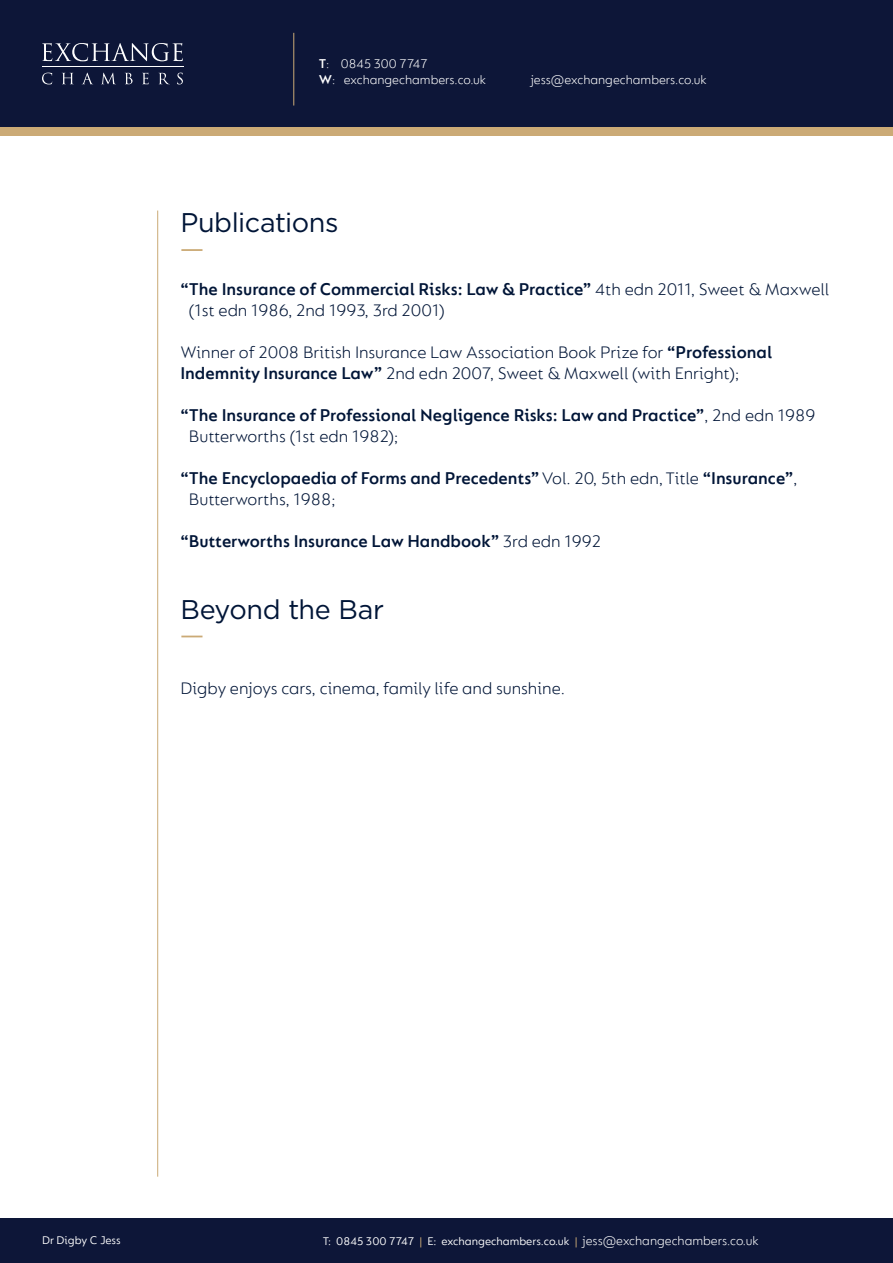
<style>
.page{position:relative;width:893px;height:1263px;background:#fff}
.page>*{position:absolute;margin:0;border:0;box-sizing:border-box;transform-origin:0 0}
.t1{font:27px "Gotham";letter-spacing:-.015em;color:#001537}
.t2{font:300 18px/21px "FS Lucas";color:#001537}
.t3{font:600 18px/21px "FS Lucas";color:#001537}
.t4{font:300 13.5px/16.2px "FS Lucas";color:#fff}
.t5{font:12px "FS Lucas";color:#fff}
.s1{font-weight:600}
.s2{font-weight:300}
.s3{color:#cbaa76}
.s4{font-weight:300;font-size:13.5px}
</style>
<div class="page">
<div style="left:0;top:64px;width:893px;height:72px;background:#cbaa76"></div>
<div style="left:0;top:0;width:893px;height:127px;background:#0d1638"></div>
<div style="left:0;top:1219px;width:893px;height:44px;background:#0d1638"></div>
<hr style="left:42px;top:67px;width:142px;height:1px;background:#fff">
<svg style="left:42px;top:43px;width:141px;height:18px"></svg>
<svg style="left:42px;top:73px;width:10px;height:11px"></svg>
<svg style="left:62px;top:73px;width:11px;height:11px"></svg>
<svg style="left:82px;top:73px;width:11px;height:11px"></svg>
<svg style="left:102px;top:73px;width:13px;height:11px"></svg>
<svg style="left:125px;top:73px;width:8px;height:11px"></svg>
<svg style="left:142px;top:73px;width:7px;height:11px"></svg>
<svg style="left:159px;top:73px;width:10px;height:11px"></svg>
<svg style="left:177px;top:73px;width:6px;height:11px"></svg>
<hr style="left:293px;top:33px;width:1px;height:73px;background:#cbaa76">
<hr style="left:157px;top:211px;width:1px;height:966px;background:#cbaa76">
<hr style="left:181px;top:249px;width:21px;height:2px;background:#cbaa76">
<svg style="left:181px;top:636px;width:21px;height:1px"></svg>
<p class="t4" style="left:319px;top:55px;width:169px"><span class="s1">T</span>: 0845 300 7747<br><span class="s1">W</span>: exchangechambers.co.uk</p>
<p class="t4" style="left:531px;top:71px;width:177px">jess@exchangechambers.co.uk</p>
<p class="t1" style="left:180px;top:205px;width:160px">Publications</p>
<p class="t2" style="left:189px;top:278px;width:642px;text-indent:-8px"><span class="s1">“The Insurance of Commercial Risks: Law &amp; Practice”</span> 4th edn 2011, Sweet &amp; Maxwell (1st edn 1986, 2nd 1993, 3rd 2001)</p>
<p class="t2" style="left:180px;top:341px;width:593px">Winner of 2008 British Insurance Law Association Book Prize for <span class="s1">“Professional<br>Indemnity Insurance Law”</span> 2nd edn 2007, Sweet &amp; Maxwell (with Enright);</p>
<p class="t3" style="left:189px;top:404px;width:628px;text-indent:-8px">“The Insurance of Professional Negligence Risks: Law and Practice”<span class="s2">, 2nd edn 1989<br>Butterworths (1st edn 1982);</span></p>
<p class="t3" style="left:189px;top:467px;width:610px;text-indent:-8px">“The Encyclopaedia of Forms and Precedents” <span class="s2">Vol. 20, 5th edn, Title</span> “Insurance”<span class="s2">,<br>Butterworths, 1988;</span></p>
<p class="t3" style="left:180px;top:530px;width:422px">“Butterworths Insurance Law Handbook” <span class="s2">3rd edn 1992</span></p>
<p class="t1" style="left:180px;top:592px;width:205px">Beyond the Bar</p>
<p class="t2" style="left:180px;top:677px;width:386px">Digby enjoys cars, cinema, family life and sunshine.</p>
<p class="t5" style="left:42px;top:1233px;width:80px">Dr Digby C Jess</p>
<p class="t5" style="left:323px;top:1235px;width:437px">T: 0845 300 7747 <span class="s3">|</span> E: exchangechambers.co.uk <span class="s3">|</span> <span class="s4">jess@exchangechambers.co.uk</span></p>
</div>
